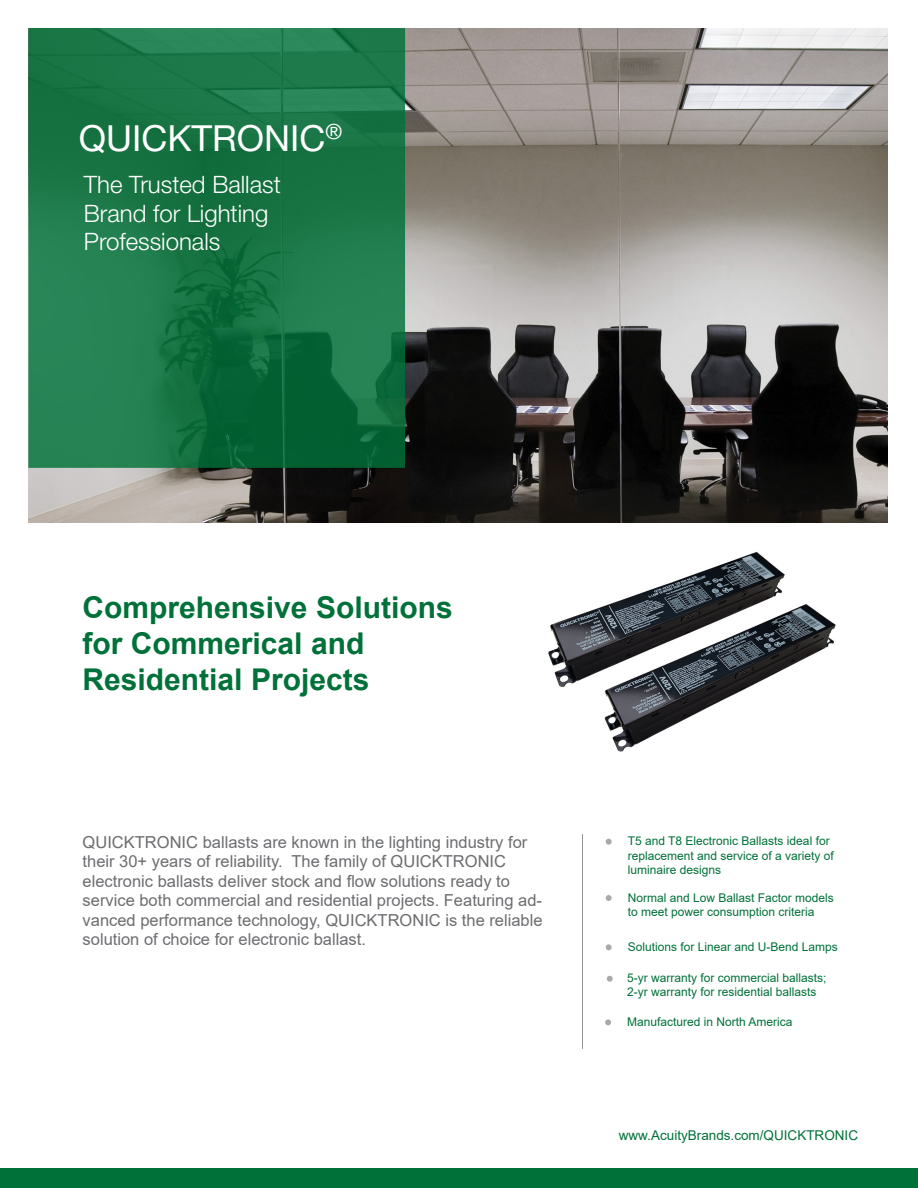
<style>
.page{position:relative;width:918px;height:1188px;background:#fff}
.page>*{position:absolute;margin:0;border:0;box-sizing:border-box;transform-origin:0 0}
.t1{font:36px "Helvetica Neue LT Pro";color:#fff}
.t2{font:700 30px/36px "Arial";color:#007138}
.t3{font:300 24px/28.8px "Helvetica Neue LT Pro";color:#fff}
.t4{font:16.5px/19.5px "Arial";color:#6c6d70}
.t5{font:13.5px "Arial";color:#007138}
.t6{font:12px/14.4px "Arial";color:#007138}
</style>
<div class="page">
<img style="left:28px;top:28px;width:860px;height:495px">
<hr style="left:582px;top:834px;width:1px;height:215px;background:#939598">
<svg style="left:606px;top:839px;width:6px;height:6px"></svg>
<svg style="left:606px;top:944px;width:6px;height:6px"></svg>
<svg style="left:606px;top:895px;width:6px;height:6px"></svg>
<div style="left:0;top:1169px;width:918px;height:19px;background:#007138"></div>
<img style="left:548px;top:552px;width:288px;height:200px">
<svg style="left:607px;top:976px;width:6px;height:6px"></svg>
<svg style="left:605px;top:1019px;width:6px;height:6px"></svg>
<p class="t1" style="left:79px;top:117px;width:265px">QUICKTRONIC<sup>®</sup></p>
<p class="t3" style="left:84px;top:169px;width:198px">The Trusted Ballast<br>Brand for Lighting<br>Professionals</p>
<p class="t2" style="left:83px;top:590px;width:372px">Comprehensive Solutions for Commerical and<br>Residential Projects</p>
<p class="t4" style="left:83px;top:832px;width:462px">QUICKTRONIC ballasts are known in the lighting industry for their 30+ years of reliability. The family of QUICKTRONIC electronic ballasts deliver stock and flow solutions ready to service both commercial and residential projects. Featuring ad&shy;vanced performance technology, QUICKTRONIC is the reliable solution of choice for electronic ballast.</p>
<p class="t6" style="left:628px;top:834px;width:208px">T5 and T8 Electronic Ballasts ideal for replacement and service of a variety of luminaire designs</p>
<p class="t6" style="left:628px;top:891px;width:208px">Normal and Low Ballast Factor models to meet power consumption criteria</p>
<p class="t6" style="left:628px;top:940px;width:212px">Solutions for Linear and U-Bend Lamps</p>
<p class="t6" style="left:627px;top:970px;width:201px">5-yr warranty for commercial ballasts;<br>2-yr warranty for residential ballasts</p>
<p class="t6" style="left:627px;top:1015px;width:167px">Manufactured in North America</p>
<p class="t5" style="left:619px;top:1126px;width:241px">www.AcuityBrands.com/QUICKTRONIC</p>
</div>
